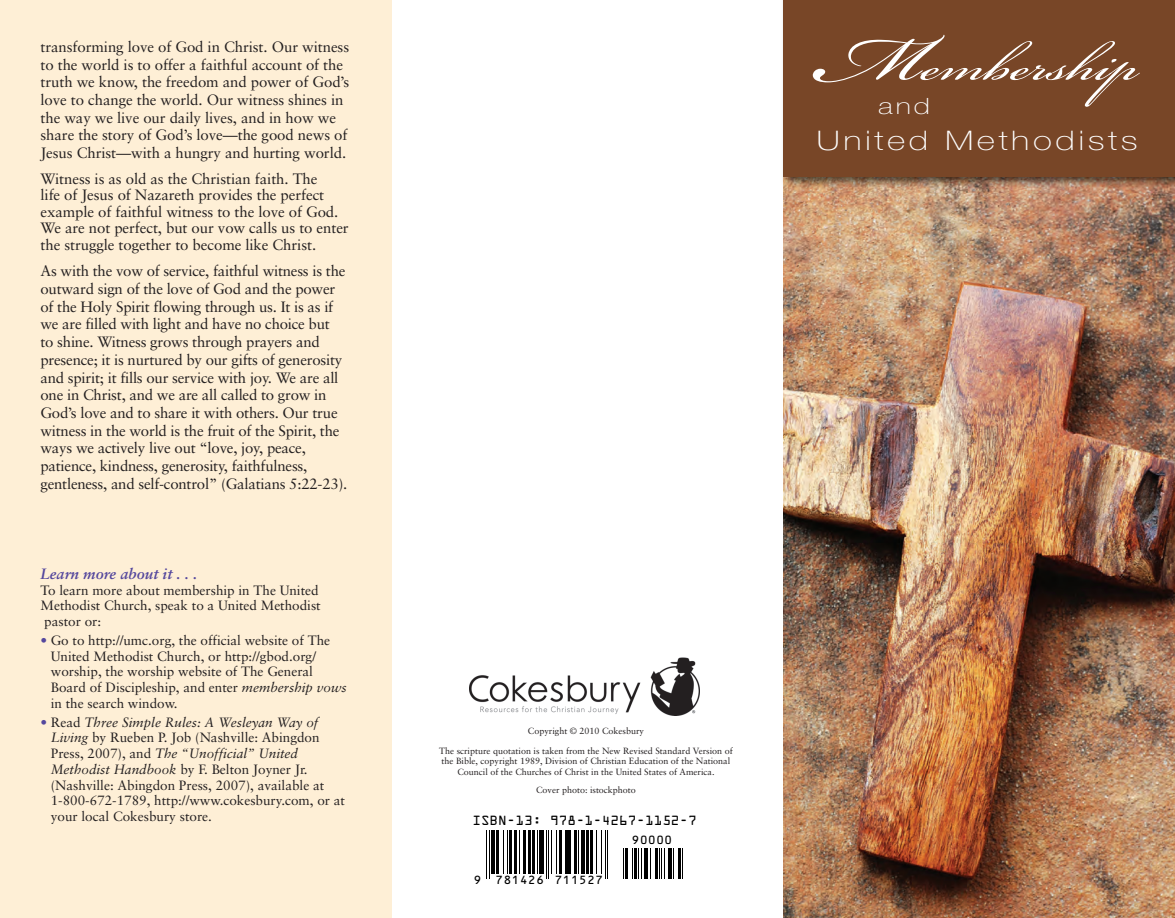
<style>
.page{position:relative;width:1175px;height:918px;background:#fff}
.page>*{position:absolute;margin:0;border:0;box-sizing:border-box;transform-origin:0 0}
.t1{font:67.5px "Bickham Script MM 400";color:#fff;scale:1.3 1}
.t2{font:100 27px "Helvetica Neue";letter-spacing:.1em;color:#fff;scale:1.3 1}
.t3{font:100 22.5px "Helvetica Neue";color:#fff;scale:1.3 1}
.t4{font:15px/17.7px "Sabon";letter-spacing:-.015em;color:#231f20}
.t5{font:italic 700 15px "Sabon";color:#54479d}
.t6{font:13.5px/15.8px "Sabon";color:#231f20}
.t7{font:12px "OCRA";color:#000}
.t8{font:11.4px "OCRB";color:#000}
.t9{font:9px/19.5px "Sabon";color:#231f20;text-align:center}
.s1{color:#54479d}
.s2{font-style:italic}
.s3{font-size:97.5px}
</style>
<div class="page">
<div style="left:0;top:0;width:392px;height:918px;background:#feefd6"></div>
<img style="left:783px;top:193px;width:391px;height:725px">
<hr style="left:486px;top:830px;width:1px;height:49px;background:#000">
<hr style="left:489px;top:830px;width:1px;height:49px;background:#000">
<hr style="left:491px;top:830px;width:4px;height:44px;background:#000">
<hr style="left:497px;top:830px;width:2px;height:44px;background:#000">
<hr style="left:503px;top:830px;width:1px;height:44px;background:#000">
<hr style="left:507px;top:830px;width:1px;height:44px;background:#000">
<hr style="left:509px;top:830px;width:3px;height:44px;background:#000">
<hr style="left:514px;top:830px;width:3px;height:44px;background:#000">
<hr style="left:518px;top:830px;width:1px;height:44px;background:#000">
<hr style="left:524px;top:830px;width:2px;height:44px;background:#000">
<hr style="left:529px;top:830px;width:2px;height:44px;background:#000">
<hr style="left:532px;top:830px;width:3px;height:44px;background:#000">
<hr style="left:536px;top:830px;width:1px;height:44px;background:#000">
<div style="left:539px;top:830px;width:5px;height:44px;background:#000"></div>
<hr style="left:545px;top:830px;width:1px;height:49px;background:#000">
<hr style="left:548px;top:830px;width:1px;height:49px;background:#000">
<hr style="left:551px;top:830px;width:1px;height:44px;background:#000">
<hr style="left:556px;top:830px;width:1px;height:44px;background:#000">
<hr style="left:560px;top:830px;width:2px;height:44px;background:#000">
<hr style="left:565px;top:830px;width:2px;height:44px;background:#000">
<hr style="left:569px;top:830px;width:2px;height:44px;background:#000">
<hr style="left:574px;top:830px;width:2px;height:44px;background:#000">
<hr style="left:578px;top:830px;width:1px;height:44px;background:#000">
<hr style="left:581px;top:830px;width:4px;height:44px;background:#000">
<hr style="left:587px;top:830px;width:2px;height:44px;background:#000">
<hr style="left:590px;top:830px;width:3px;height:44px;background:#000">
<hr style="left:596px;top:830px;width:1px;height:44px;background:#000">
<hr style="left:601px;top:830px;width:1px;height:44px;background:#000">
<hr style="left:605px;top:830px;width:1px;height:49px;background:#000">
<hr style="left:607px;top:830px;width:1px;height:49px;background:#000">
<hr style="left:623px;top:848px;width:1px;height:31px;background:#000">
<hr style="left:625px;top:848px;width:2px;height:31px;background:#000">
<hr style="left:632px;top:848px;width:1px;height:31px;background:#000">
<hr style="left:634px;top:848px;width:2px;height:31px;background:#000">
<hr style="left:638px;top:848px;width:1px;height:31px;background:#000">
<hr style="left:641px;top:848px;width:1px;height:31px;background:#000">
<hr style="left:644px;top:848px;width:4px;height:31px;background:#000">
<hr style="left:650px;top:848px;width:1px;height:31px;background:#000">
<hr style="left:655px;top:848px;width:2px;height:31px;background:#000">
<hr style="left:659px;top:848px;width:1px;height:31px;background:#000">
<hr style="left:661px;top:848px;width:1px;height:31px;background:#000">
<hr style="left:664px;top:848px;width:1px;height:31px;background:#000">
<hr style="left:668px;top:848px;width:3px;height:31px;background:#000">
<hr style="left:673px;top:848px;width:1px;height:31px;background:#000">
<hr style="left:678px;top:848px;width:2px;height:31px;background:#000">
<hr style="left:682px;top:848px;width:1px;height:31px;background:#000">
<img style="left:470px;top:658px;width:230px;height:57px">
<img style="left:783px;top:177px;width:391px;height:16px">
<div style="left:783px;top:0;width:391px;height:177px;background:#784627"></div>
<p class="t4" style="left:40px;top:39px;width:310px">transforming love of God in Christ. Our witness to the world is to offer a faithful account of the truth we know, the freedom and power of God’s love to change the world. Our witness shines in the way we live our daily lives, and in how we share the story of God’s love—the good news of Jesus Christ—with a hungry and hurting world.</p>
<p class="t4" style="left:40px;top:171px;width:310px;line-height:16.5px">Witness is as old as the Christian faith. The<br>life of Jesus of Nazareth provides the perfect example of faithful witness to the love of God.<br>We are not perfect, but our vow calls us to enter the struggle together to become like Christ.</p>
<p class="t4" style="left:40px;top:264px;width:308px">As with the vow of service, faithful witness is the outward sign of the love of God and the power of the Holy Spirit flowing through us. It is as if we are filled with light and have no choice but<br>to shine. Witness grows through prayers and presence; it is nurtured by our gifts of generosity and spirit; it fills our service with joy. We are all one in Christ, and we are all called to grow in God’s love and to share it with others. Our true witness in the world is the fruit of the Spirit, the ways we actively live out “love, joy, peace, patience, kindness, generosity, faithfulness, gentleness, and self-control” (Galatians 5:22-23).</p>
<p class="t5" style="left:40px;top:567px;width:158px">Learn more about it . . .</p>
<p class="t6" style="left:40px;top:583px;width:282px">To learn more about membership in The United<br>Methodist Church, speak to a United Methodist pastor or:</p>
<p class="t6" style="left:51px;top:633px;width:297px;text-indent:-10px"><span class="s1">•</span> Go to http://umc.org, the official website of The United Methodist Church, or http://gbod.org/ worship, the worship website of The General Board of Discipleship, and enter <span class="s2">membership vows </span>in the search window.</p>
<p class="t6" style="left:51px;top:715px;width:296px;text-indent:-10px"><span class="s1">•</span> Read <span class="s2">Three Simple Rules: A Wesleyan Way of Living</span> by Rueben P. Job (Nashville: Abingdon Press, 2007), and <span class="s2">The “Unofficial” United Methodist Handbook</span> by F. Belton Joyner Jr. (Nashville: Abingdon Press, 2007), available at 1-800-672-1789, http://www.cokesbury.com, or at your local Cokesbury store.</p>
<p class="t1" style="left:817px;top:17px;width:249px"><span class="s3">M</span>embership</p>
<p class="t3" style="left:878px;top:98px;width:41px">and</p>
<p class="t2" style="left:816px;top:130px;width:249px">United Methodists</p>
<p class="t9" style="left:439px;top:722px;width:295px">Copyright © 2010 Cokesbury<br>The scripture quotation is taken from the New Revised Standard Version of</p>
<p class="t9" style="left:441px;top:756px;width:290px;line-height:10.5px">the Bible, copyright 1989, Division of Christian Education of the National<br>Council of the Churches of Christ in the United States of America.</p>
<p class="t9" style="left:536px;top:780px;width:101px">Cover photo: istockphoto</p>
<p class="t7" style="left:472px;top:816px;width:226px">ISBN-13: 978-1-4267-1152-7</p>
<p class="t8" style="left:473px;top:876px;width:131px">9 781426 711527</p>
<p class="t8" style="left:631px;top:836px;width:42px">90000</p>
</div>
